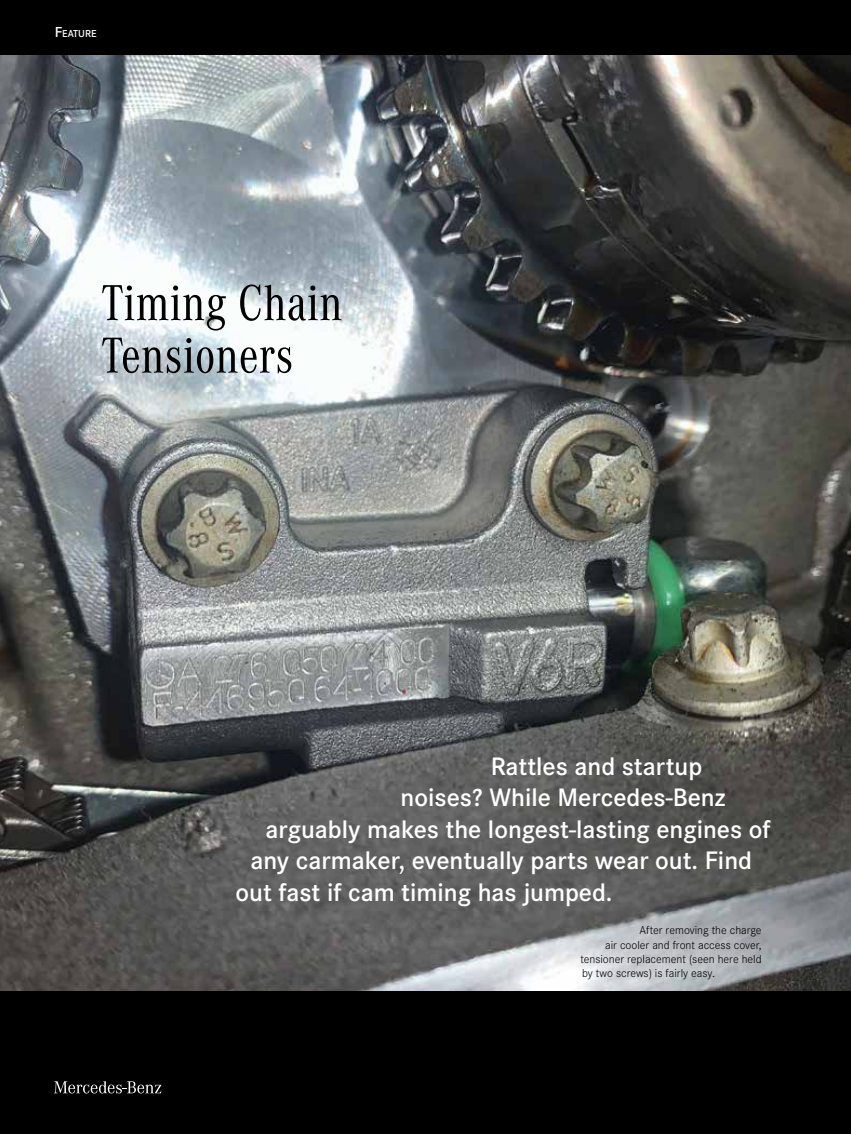
<style>
.page{position:relative;width:851px;height:1134px;background:#fff}
.page>*{position:absolute;margin:0;border:0;box-sizing:border-box;transform-origin:0 0}
.t1{font:52.5px/52.5px "Corporate A Con";color:#000}
.t2{font:600 26.25px "Corporate S";color:#fff}
.t3{font:300 12px "Corporate S";color:#000}
.t4{font:600 10.5px "Corporate S";color:#fff}
.s1{font-size:15px}
</style>
<div class="page">
<div style="left:0;top:991px;width:850px;height:143px;background:#000"></div>
<div style="left:0;top:0;width:850px;height:55px;background:#000"></div>
<svg style="left:54px;top:1081px;width:107px;height:13px"></svg>
<img style="left:0;top:55px;width:850px;height:936px">
<p class="t4" style="left:55px;top:27px;width:43px"><span class="s1">F</span>EATURE</p>
<h1 class="t1" style="left:101px;top:275px;width:243px">Timing Chain<br>Tensioners</h1>
<p class="t2" style="left:490px;top:748px;width:213px">Rattles and startup</p>
<p class="t2" style="left:400px;top:780px;width:326px">noises? While Mercedes-Benz</p>
<p class="t2" style="left:265px;top:811px;width:506px">arguably makes the longest-lasting engines of</p>
<p class="t2" style="left:250px;top:843px;width:503px">any carmaker, eventually parts wear out. Find</p>
<p class="t2" style="left:235px;top:874px;width:378px">out fast if cam timing has jumped.</p>
<p class="t3" style="left:639px;top:922px;width:124px">After removing the charge</p>
<p class="t3" style="left:605px;top:937px;width:158px">air cooler and front access cover,</p>
<p class="t3" style="left:580px;top:951px;width:183px">tensioner replacement (seen here held</p>
<p class="t3" style="left:582px;top:966px;width:134px">by two screws) is fairly easy.</p>
</div>
